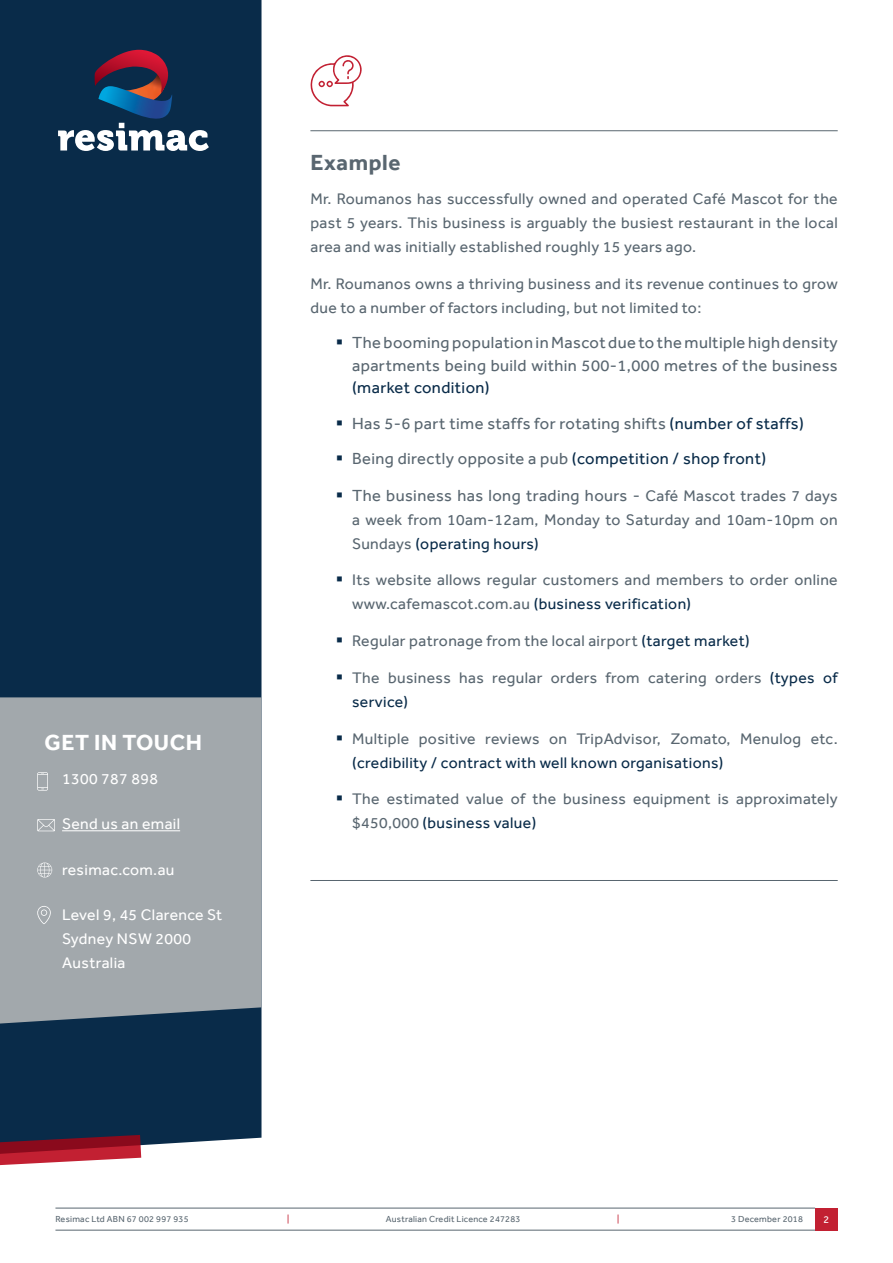
<style>
.page{position:relative;width:893px;height:1263px;background:#fff}
.page>*{position:absolute;margin:0;border:0;box-sizing:border-box;transform-origin:0 0}
.t1{font:700 22.5px "Effra";letter-spacing:.025em;color:#fff}
.t2{font:700 22.5px "Effra";letter-spacing:.025em;color:#596670}
.t3{font:16.5px/22.5px "Effra";letter-spacing:.025em;color:#596670;text-align:right}
.t4{font:16.5px "Effra";letter-spacing:.025em;color:#092b49}
.t5{font:15.75px/24px "Effra";letter-spacing:.025em;color:#596670}
.t6{font:15.75px/24px "Effra";letter-spacing:.025em;color:#fff}
.t7{font:10.5px "Effra";color:#fff}
.t8{font:9px "Effra";letter-spacing:.025em;color:#596670}
.t9{font:9px "Effra";color:#c22032}
.s1{color:#092b49}
.s2{font-size:15.75px}
</style>
<div class="page">
<div style="left:815px;top:1208px;width:23px;height:22px;background:#c22032"></div>
<hr style="left:55px;top:1208px;width:760px;height:1px;background:#596670">
<hr style="left:55px;top:1230px;width:760px;height:1px;background:#596670">
<svg style="left:310px;top:55px;width:52px;height:51px"></svg>
<hr style="left:310px;top:130px;width:528px;height:1px;background:#596670">
<div style="left:0;top:0;width:261px;height:1146px;background:#092b49"></div>
<svg style="left:0;top:1135px;width:141px;height:31px;background:#a13a4b"></svg>
<svg style="left:58px;top:50px;width:151px;height:101px;background:#3c4a65"></svg>
<div style="left:0;top:697px;width:261px;height:326px;background:#a2a8ac"></div>
<hr style="left:62px;top:830px;width:118px;height:1px;background:#fff">
<svg style="left:37px;top:906px;width:14px;height:18px"></svg>
<svg style="left:37px;top:772px;width:11px;height:19px"></svg>
<svg style="left:37px;top:819px;width:18px;height:12px"></svg>
<svg style="left:37px;top:862px;width:15px;height:15px"></svg>
<hr style="left:310px;top:880px;width:528px;height:1px;background:#596670">
<h1 class="t1" style="left:45px;top:729px;width:159px">GET IN TOUCH</h1>
<p class="t6" style="left:62px;top:767px;width:97px">1300 787 898</p>
<p class="t6" style="left:62px;top:812px;width:120px">Send us an email</p>
<p class="t6" style="left:62px;top:857px;width:114px">resimac.com.au</p>
<p class="t6" style="left:62px;top:902px;width:162px">Level 9, 45 Clarence St<br>Sydney NSW 2000<br>Australia</p>
<h1 class="t2" style="left:311px;top:149px;width:91px">Example</h1>
<p class="t5" style="left:310px;top:187px;width:529px;text-align:justify">Mr. Roumanos has successfully owned and operated Café Mascot for the past 5 years. This business is arguably the busiest restaurant in the local area and was initially established roughly 15 years ago.</p>
<p class="t5" style="left:310px;top:272px;width:529px">Mr. Roumanos owns a thriving business and its revenue continues to grow due to a number of factors including, but not limited to:</p>
<p class="t3" style="left:336px;top:331px;width:503px"><span class="s1">▪</span> The booming population in Mascot due to the multiple high density apartments being build within 500-1,000 metres of the business</p>
<p class="t4" style="left:352px;top:378px;width:139px">(market condition)</p>
<p class="t3" style="left:336px;top:412px;width:470px"><span class="s1">▪</span> Has 5-6 part time staffs for rotating shifts <span class="s1">(number of staffs)</span></p>
<p class="t3" style="left:336px;top:447px;width:432px"><span class="s1">▪</span> Being directly opposite a pub <span class="s1">(competition / shop front)</span></p>
<p class="t3" style="left:336px;top:484px;width:503px"><span class="s1">▪</span> The business has long trading hours - <span class="s2">Café Mascot trades 7 days</span></p>
<p class="t5" style="left:352px;top:507px;width:487px">a week from 10am-12am, Monday to Saturday and 10am-10pm on<br>Sundays <span class="s1">(operating hours)</span></p>
<p class="t5" style="left:352px;top:568px;width:487px;text-indent:-16px"><span class="s1">▪</span> Its website allows regular customers and members to order online www.cafemascot.com.au <span class="s1">(business verification)</span></p>
<p class="t5" style="left:336px;top:629px;width:415px"><span class="s1">▪</span> Regular patronage from the local airport <span class="s1">(target market)</span></p>
<p class="t5" style="left:352px;top:665px;width:487px;text-indent:-16px"><span class="s1">▪</span> The business has regular orders from catering orders <span class="s1">(types of service)</span></p>
<p class="t5" style="left:352px;top:726px;width:487px;text-indent:-16px"><span class="s1">▪</span> Multiple positive reviews on TripAdvisor, Zomato, Menulog etc. <span class="s1">(credibility / contract with well known organisations)</span></p>
<p class="t5" style="left:352px;top:787px;width:487px;text-indent:-16px"><span class="s1">▪</span> The estimated value of the business equipment is approximately $450,000 <span class="s1">(business value)</span></p>
<p class="t8" style="left:55px;top:1213px;width:135px">Resimac Ltd ABN 67 002 997 935</p>
<p class="t9" style="left:287px;top:1213px;width:4px">|</p>
<p class="t8" style="left:386px;top:1213px;width:136px">Australian Credit Licence 247283</p>
<p class="t9" style="left:617px;top:1213px;width:4px">|</p>
<p class="t8" style="left:731px;top:1213px;width:73px">3 December 2018</p>
<p class="t7" style="left:824px;top:1213px;width:7px">2</p>
</div>
